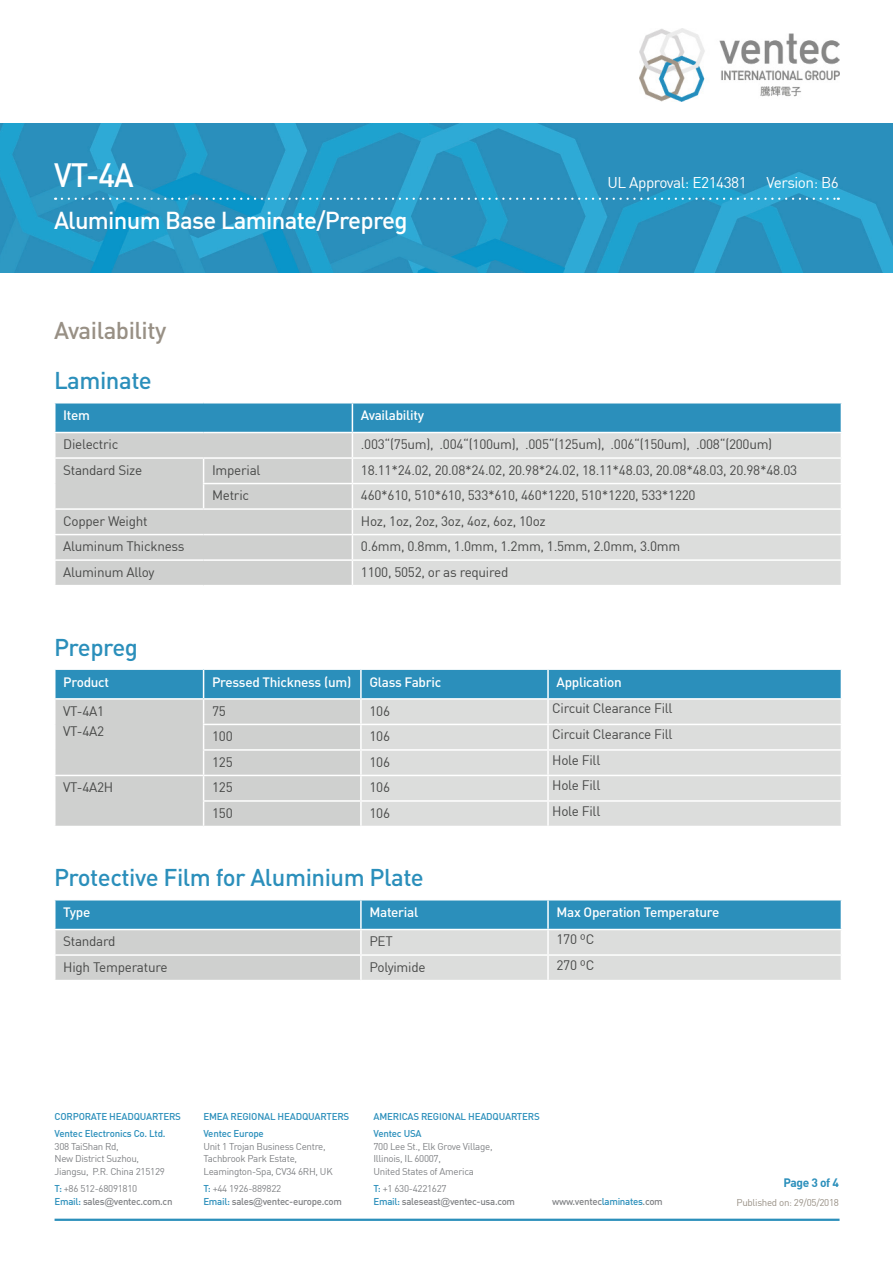
<style>
.page{position:relative;width:893px;height:1263px;background:#fff}
.page>*{position:absolute;margin:0;border:0;box-sizing:border-box;transform-origin:0 0}
.t1{font:500 33px "DINOT";color:#fff;scale:.95 1}
.t2{font:500 24px "DIN";letter-spacing:-.02em;color:#2b8fbb}
.t3{font:500 24px "DINOT";letter-spacing:-.03em;color:#fff}
.t4{font:500 24px "DIN";letter-spacing:-.02em;color:#989085}
.t5{font:15.3px "DINOT";letter-spacing:-.03em;color:#fff}
.t6{font:13.5px/20.7px "DINOT";letter-spacing:-.02em;color:#474847}
.t7{font:500 13.5px "DIN";letter-spacing:-.02em;color:#fff}
.t8{font:700 12px "DINOT";letter-spacing:-.03em;color:#2b8fbb}
.t9{font:9.75px/12.8px "DINOT";letter-spacing:-.03em;color:#808285}
.t10{font:500 9.75px/12.8px "DINOT";letter-spacing:-.03em;color:#808285}
.t11{font:500 9.75px/17px "DINOT";letter-spacing:-.02em;color:#2b8fbb}
.t12{font:9.75px "DINOT";letter-spacing:-.03em;color:#989085}
.s1{color:#2b8fbb}
.s2{font-weight:400}
.s3{font-family:"Arial";font-weight:400}
</style>
<div class="page">
<svg style="left:55px;top:403px;width:787px;height:182px;background:#beced4"></svg>
<svg style="left:55px;top:669px;width:787px;height:157px;background:#bacdd4"></svg>
<svg style="left:55px;top:900px;width:787px;height:80px;background:#9cc0cf"></svg>
<img style="left:0;top:123px;width:893px;height:149px">
<svg style="left:62px;top:198px;width:777px;height:2px;background:#5cb2d3"></svg>
<img style="left:639px;top:29px;width:200px;height:72px">
<hr style="left:55px;top:1219px;width:784px;height:2px;background:#2b8fbb">
<h1 class="t1" style="left:54px;top:149px;width:86px">VT-4A</h1>
<h2 class="t3" style="left:54px;top:202px;width:355px">Aluminum Base Laminate/Prepreg</h2>
<p class="t5" style="left:607px;top:170px;width:141px">UL Approval: E214381</p>
<p class="t5" style="left:766px;top:170px;width:74px">Version: B6</p>
<h2 class="t4" style="left:54px;top:315px;width:114px">Availability</h2>
<h2 class="t2" style="left:54px;top:365px;width:99px">Laminate</h2>
<p class="t7" style="left:63px;top:407px;width:28px">Item</p>
<p class="t7" style="left:361px;top:407px;width:65px">Availability</p>
<p class="t6" style="left:63px;top:433px;width:57px">Dielectric</p>
<p class="t6" style="left:361px;top:433px;width:413px">.003“(75um), .004“(100um), .005“(125um), .006“(150um), .008“(200um)</p>
<p class="t6" style="left:63px;top:458px;width:80px">Standard Size</p>
<p class="t6" style="left:212px;top:458px;width:50px">Imperial</p>
<p class="t6" style="left:361px;top:458px;width:438px">18.11*24.02, 20.08*24.02, 20.98*24.02, 18.11*48.03, 20.08*48.03, 20.98*48.03</p>
<p class="t6" style="left:212px;top:484px;width:39px">Metric</p>
<p class="t6" style="left:361px;top:484px;width:336px">460*610, 510*610, 533*610, 460*1220, 510*1220, 533*1220</p>
<p class="t6" style="left:63px;top:509px;width:86px">Copper Weight</p>
<p class="t6" style="left:361px;top:509px;width:186px">Hoz, 1oz, 2oz, 3oz, 4oz, 6oz, 10oz</p>
<p class="t6" style="left:63px;top:535px;width:123px">Aluminum Thickness</p>
<p class="t6" style="left:361px;top:535px;width:321px">0.6mm, 0.8mm, 1.0mm, 1.2mm, 1.5mm, 2.0mm, 3.0mm</p>
<p class="t6" style="left:63px;top:560px;width:93px">Aluminum Alloy</p>
<p class="t6" style="left:361px;top:560px;width:149px">1100, 5052, or as required</p>
<h2 class="t2" style="left:54px;top:632px;width:86px">Prepreg</h2>
<p class="t7" style="left:63px;top:673px;width:47px">Product</p>
<p class="t7" style="left:212px;top:673px;width:141px">Pressed Thickness (um)</p>
<p class="t7" style="left:369px;top:673px;width:73px">Glass Fabric</p>
<p class="t7" style="left:556px;top:673px;width:67px">Application</p>
<p class="t6" style="left:63px;top:699px;width:42px">VT-4A1<br>VT-4A2</p>
<p class="t6" style="left:212px;top:699px;width:15px">75</p>
<p class="t6" style="left:369px;top:699px;width:22px">106</p>
<p class="t6" style="left:552px;top:697px;width:122px">Circuit Clearance Fill</p>
<p class="t6" style="left:212px;top:725px;width:22px">100</p>
<p class="t6" style="left:369px;top:725px;width:22px">106</p>
<p class="t6" style="left:552px;top:723px;width:122px">Circuit Clearance Fill</p>
<p class="t6" style="left:212px;top:750px;width:22px">125</p>
<p class="t6" style="left:369px;top:750px;width:22px">106</p>
<p class="t6" style="left:552px;top:748px;width:50px">Hole Fill</p>
<p class="t6" style="left:63px;top:776px;width:52px">VT-4A2H</p>
<p class="t6" style="left:212px;top:776px;width:22px">125</p>
<p class="t6" style="left:369px;top:776px;width:22px">106</p>
<p class="t6" style="left:552px;top:774px;width:50px">Hole Fill</p>
<p class="t6" style="left:212px;top:801px;width:22px">150</p>
<p class="t6" style="left:369px;top:801px;width:22px">106</p>
<p class="t6" style="left:552px;top:799px;width:50px">Hole Fill</p>
<h2 class="t2" style="left:54px;top:862px;width:371px">Protective Film for Aluminium Plate</h2>
<p class="t7" style="left:63px;top:904px;width:29px">Type</p>
<p class="t7" style="left:369px;top:904px;width:50px">Material</p>
<p class="t7" style="left:556px;top:904px;width:164px">Max Operation Temperature</p>
<p class="t6" style="left:63px;top:930px;width:54px">Standard</p>
<p class="t6" style="left:369px;top:930px;width:25px">PET</p>
<p class="t6" style="left:556px;top:928px;width:39px">170 ºC</p>
<p class="t6" style="left:63px;top:955px;width:106px">High Temperature</p>
<p class="t6" style="left:369px;top:955px;width:58px">Polyimide</p>
<p class="t6" style="left:556px;top:953px;width:39px">270 ºC</p>
<p class="t11" style="left:55px;top:1107px;width:128px">CORPORATE HEADQUARTERS<br>Ventec Electronics Co. Ltd.</p>
<p class="t9" style="left:55px;top:1139px;width:112px">308 TaiShan Rd,<br>New District Suzhou,<br>Jiangsu, P.R. China 215129</p>
<p class="t10" style="left:55px;top:1181px;width:119px"><span class="s1">T:</span> <span class="s2">+86 512-68091810<br></span><span class="s1">Email:</span> sales<span class="s3">@</span>ventec.com.cn</p>
<p class="t11" style="left:203px;top:1107px;width:147px">EMEA REGIONAL HEADQUARTERS<br>Ventec Europe</p>
<p class="t9" style="left:203px;top:1139px;width:131px">Unit 1 Trojan Business Centre,<br>Tachbrook Park Estate,<br>Leamington-Spa, CV34 6RH, UK</p>
<p class="t10" style="left:203px;top:1181px;width:140px"><span class="s1">T:</span> <span class="s2">+44 1926-889822<br></span><span class="s1">Email:</span> sales<span class="s3">@</span>ventec-europe.com</p>
<p class="t11" style="left:373px;top:1107px;width:168px">AMERICAS REGIONAL HEADQUARTERS<br>Ventec USA</p>
<p class="t9" style="left:373px;top:1139px;width:121px">700 Lee St., Elk Grove Village,<br>Illinois, IL 60007,<br>United States of America</p>
<p class="t10" style="left:373px;top:1181px;width:143px"><span class="s1">T:</span> <span class="s2">+1 630-4221627<br></span><span class="s1">Email:</span> saleseast<span class="s3">@</span>ventec-usa.com</p>
<p class="t10" style="left:552px;top:1194px;width:112px">www.ventec<span class="s1">laminates</span>.com</p>
<p class="t8" style="left:783px;top:1173px;width:57px">Page 3 of 4</p>
<p class="t12" style="left:737px;top:1195px;width:104px">Published on: 29/05/2018</p>
</div>
